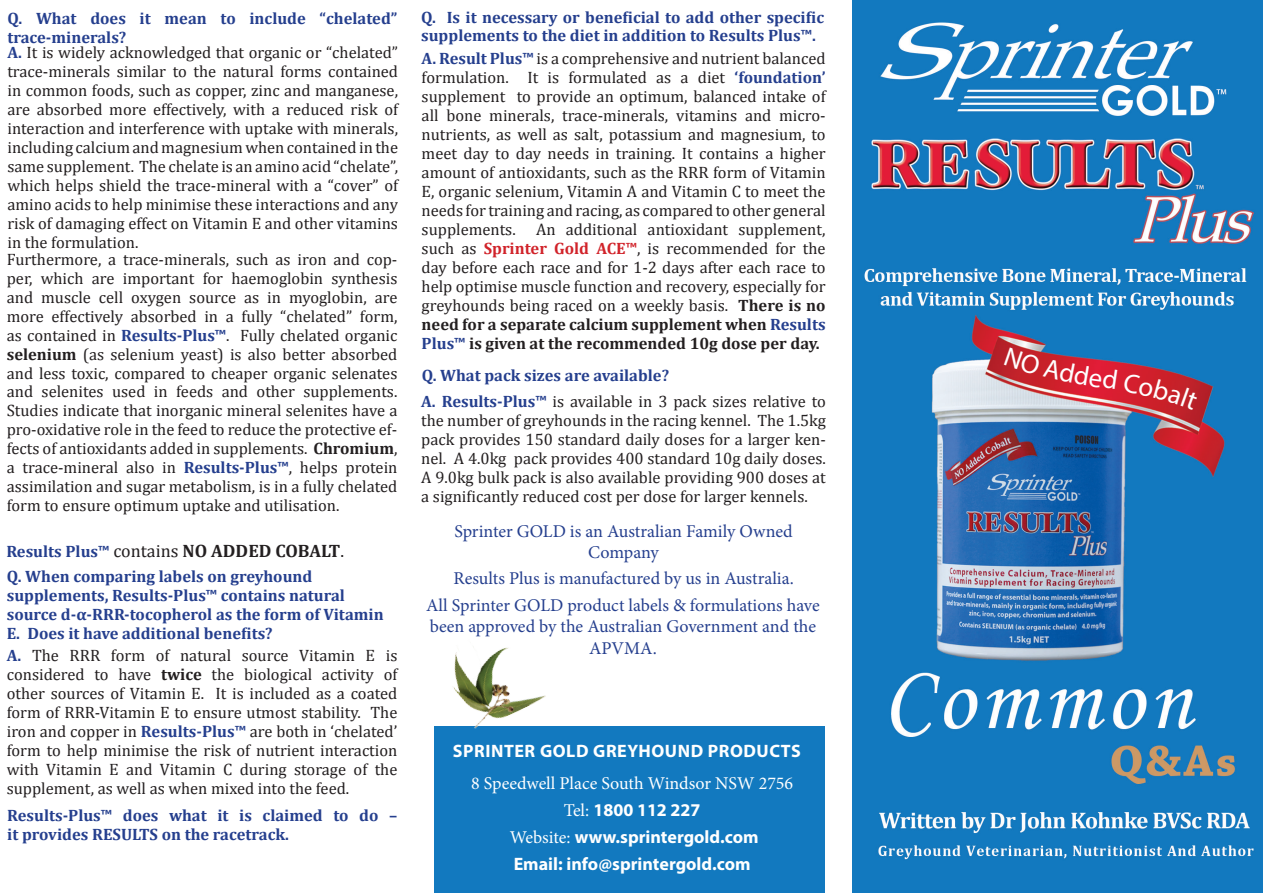
<style>
.page{position:relative;width:1263px;height:893px;background:#fff}
.page>*{position:absolute;margin:0;border:0;box-sizing:border-box;transform-origin:0 0}
.t1{font:18px/21.6px "Minion Pro";letter-spacing:-.005em;color:#253f8e;text-align:center}
.t2{font:700 18px "Myriad Pro";color:#fff}
.t3{font:18px "Minion Pro";color:#fff}
.t4{font:700 18px "Cambria";color:#231f20}
.t5{font:700 18px "Myriad Pro";letter-spacing:.03em;color:#fff}
.Smaller_Text{font:16.5px/19px "Cambria";color:#231f20;text-align:justify}
.t6{font:700 16.5px/18.9px "Cambria";color:#253f8e}
.s1{font-weight:700;color:#253f8e}
.s2{font-weight:700}
.s3{font-size:16.5px;color:#253f8e}
.s4{font-weight:400}
.s5{font-weight:700;color:#d1232a}
.s6{font-family:"Minion Pro";font-weight:400}
</style>
<div class="page">
<div style="left:435px;top:727px;width:389px;height:166px;background:#1279bf"></div>
<div style="left:852px;top:0;width:411px;height:893px;background:#1279bf"></div>
<img style="left:864px;top:22px;width:390px;height:838px">
<img style="left:434px;top:647px;width:119px;height:100px">
<svg style="left:1004px;top:347px;width:113px;height:43px;background:#b1374d"></svg>
<svg style="left:1123px;top:373px;width:75px;height:37px;background:#c42733"></svg>
<p class="t6" style="left:7px;top:8px;width:391px">Q. What does it mean to include “chelated” trace-minerals?</p>
<p class="Smaller_Text" style="left:7px;top:43px;width:392px"><span class="s1">A.</span> It is widely acknowledged that organic or “chelated” trace-minerals similar to the natural forms contained in common foods, such as copper, zinc and manganese, are absorbed more effectively, with a reduced risk of interaction and interference with uptake with minerals, including calcium and magnesium when contained in the same supplement. The chelate is an amino acid “chelate”, which helps shield the trace-mineral with a “cover” of amino acids to help minimise these interactions and any risk of damaging effect on Vitamin E and other vitamins in the formulation.</p>
<p class="Smaller_Text" style="left:7px;top:249px;width:392px">Furthermore, a trace-minerals, such as iron and cop&shy;per, which are important for haemoglobin synthesis and muscle cell oxygen source as in myoglobin, are more effectively absorbed in a fully “chelated” form, as contained in <span class="s1">Results-Plus™</span>. Fully chelated organic <span class="s2">selenium</span> (as selenium yeast) is also better absorbed and less toxic, compared to cheaper organic selenates and selenites used in feeds and other supplements.<br>Studies indicate that inorganic mineral selenites have a pro-oxidative role in the feed to reduce the protective ef&shy;fects of antioxidants added in supplements. <span class="s2">Chromium</span>, a trace-mineral also in <span class="s1">Results-Plus™</span>, helps protein assimilation and sugar metabolism, is in a fully chelated form to ensure optimum uptake and utilisation.</p>
<p class="t4" style="left:6px;top:538px;width:339px"><span class="s3">Results Plus™</span> <span class="s4">contains</span> NO ADDED COBALT<span class="s4">.</span></p>
<p class="t6" style="left:7px;top:566px;width:378px">Q. When comparing labels on greyhound supplements, Results-Plus™ contains natural source d-α-RRR-tocopherol as the form of Vitamin E. Does it have additional benefits?</p>
<p class="Smaller_Text" style="left:7px;top:646px;width:392px"><span class="s1">A.</span> The RRR form of natural source Vitamin E is considered to have <span class="s2">twice</span> the biological activity of other sources of Vitamin E. It is included as a coated form of RRR-Vitamin E to ensure utmost stability. The iron and copper in <span class="s1">Results-Plus™</span> are both in ‘chelated’ form to help minimise the risk of nutrient interaction with Vitamin E and Vitamin C during storage of the supplement, as well as when mixed into the feed.</p>
<p class="t6" style="left:7px;top:805px;width:392px">Results-Plus™ does what it is claimed to do – it provides RESULTS on the racetrack.</p>
<p class="t6" style="left:421px;top:7px;width:404px">Q. Is it necessary or beneficial to add other specific supplements to the diet in addition to Results Plus™.</p>
<p class="Smaller_Text" style="left:422px;top:49px;width:405px"><span class="s1">A. Result Plus™</span> is a comprehensive and nutrient balanced formulation. It is formulated as a diet <span class="s1">‘foundation’ </span>supplement to provide an optimum, balanced intake of all bone minerals, trace-minerals, vitamins and micro&shy;nutrients, as well as salt, potassium and magnesium, to meet day to day needs in training. It contains a higher amount of antioxidants, such as the RRR form of Vitamin E, organic selenium, Vitamin A and Vitamin C to meet the needs for training and racing, as compared to other general supplements. An additional antioxidant supplement, such as <span class="s5">Sprinter Gold ACE™</span>, is recommended for the day before each race and for 1-2 days after each race to help optimise muscle function and recovery, especially for greyhounds being raced on a weekly basis. <span class="s2">There is no need for a separate calcium supplement when</span> <span class="s1">Results Plus™</span> <span class="s2">is given at the recommended 10g dose per day.</span></p>
<p class="t6" style="left:422px;top:365px;width:249px">Q. What pack sizes are available?</p>
<p class="Smaller_Text" style="left:421px;top:392px;width:406px"><span class="s1">A. Results-Plus™</span> is available in 3 pack sizes relative to the number of greyhounds in the racing kennel. The 1.5kg pack provides 150 standard daily doses for a larger ken&shy;nel. A 4.0kg pack provides 400 standard 10g daily doses.<br>A 9.0kg bulk pack is also available providing 900 doses at a significantly reduced cost per dose for larger kennels.</p>
<p class="t1" style="left:454px;top:520px;width:340px">Sprinter GOLD is an Australian Family Owned<br>Company</p>
<p class="t1" style="left:453px;top:567px;width:342px">Results Plus is manufactured by us in Australia.</p>
<p class="t1" style="left:426px;top:594px;width:395px">All Sprinter GOLD product labels &amp; formulations have been approved by the Australian Government and the<br>APVMA.</p>
<p class="t5" style="left:453px;top:739px;width:349px">SPRINTER GOLD GREYHOUND PRODUCTS</p>
<p class="t3" style="left:471px;top:772px;width:324px">8 Speedwell Place South Windsor NSW 2756</p>
<p class="t2" style="left:564px;top:799px;width:138px"><span class="s6">Tel:</span> 1800 112 227</p>
<p class="t2" style="left:510px;top:826px;width:250px"><span class="s6">Website:</span> www.sprintergold.com</p>
<p class="t2" style="left:514px;top:853px;width:238px">Email: info@sprintergold.com</p>
</div>
